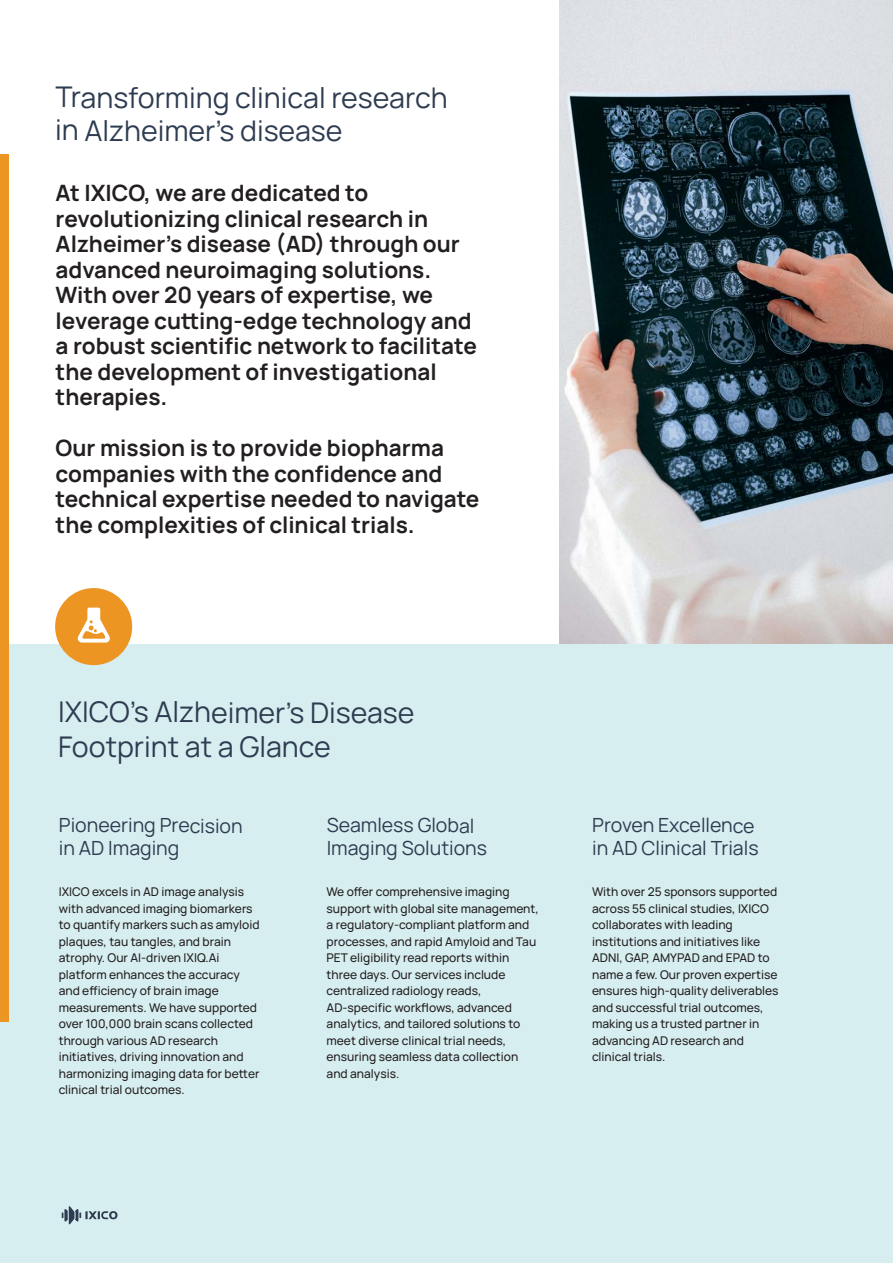
<style>
.page{position:relative;width:893px;height:1263px;background:#fff}
.page>*{position:absolute;margin:0;border:0;box-sizing:border-box;transform-origin:0 0}
.t1{font:28.5px/32.8px "Manrope";letter-spacing:-.005em;color:#2e3c51}
.t2{font:700 22.5px/25.5px "Manrope";color:#231f20}
.t3{font:19.5px/22.5px "Manrope";letter-spacing:-.005em;color:#2e3c51}
.t4{font:500 12px/16.5px "Manrope";color:#231f20}
</style>
<div class="page">
<img style="left:559px;top:0;width:334px;height:644px">
<div style="left:0;top:644px;width:893px;height:619px;background:#d7eef0"></div>
<div style="left:55px;top:588px;width:77px;height:77px;background:#ed9523;border-radius:50%"></div>
<svg style="left:77px;top:608px;width:33px;height:34px"></svg>
<svg style="left:62px;top:1206px;width:55px;height:18px"></svg>
<div style="left:0;top:154px;width:9px;height:868px;background:#ed9523"></div>
<h1 class="t1" style="left:55px;top:80px;width:394px">Transforming clinical research in Alzheimer’s disease</h1>
<p class="t2" style="left:56px;top:179px;width:423px">At IXICO, we are dedicated to revolutionizing clinical research in Alzheimer’s disease (AD) through our advanced neuroimaging solutions.<br>With over 20 years of expertise, we leverage cutting-edge technology and a robust scientific network to facilitate the development of investigational therapies.</p>
<h2 class="t2" style="left:56px;top:434px;width:425px">Our mission is to provide biopharma companies with the confidence and technical expertise needed to navigate the complexities of clinical trials.</h2>
<h1 class="t1" style="left:58px;top:694px;width:358px;line-height:34.3px">IXICO’s Alzheimer’s Disease<br>Footprint at a Glance</h1>
<h3 class="t3" style="left:59px;top:813px;width:185px">Pioneering Precision in AD Imaging</h3>
<p class="t4" style="left:59px;top:883px;width:202px">IXICO excels in AD image analysis with advanced imaging biomarkers to quantify markers such as amyloid plaques, tau tangles, and brain atrophy. Our AI-driven IXIQ.Ai platform enhances the accuracy and efficiency of brain image measurements. We have supported over 100,000 brain scans collected through various AD research initiatives, driving innovation and harmonizing imaging data for better clinical trial outcomes.</p>
<h3 class="t3" style="left:327px;top:813px;width:162px">Seamless Global<br>Imaging Solutions</h3>
<p class="t4" style="left:327px;top:883px;width:214px">We offer comprehensive imaging support with global site management, a regulatory-compliant platform and processes, and rapid Amyloid and Tau PET eligibility read reports within three days. Our services include centralized radiology reads, AD-specific workflows, advanced analytics, and tailored solutions to meet diverse clinical trial needs, ensuring seamless data collection and analysis.</p>
<h3 class="t3" style="left:592px;top:813px;width:168px">Proven Excellence in AD Clinical Trials</h3>
<p class="t4" style="left:592px;top:883px;width:188px">With over 25 sponsors supported across 55 clinical studies, IXICO collaborates with leading institutions and initiatives like<br>ADNI, GAP, AMYPAD and EPAD to name a few. Our proven expertise ensures high-quality deliverables and successful trial outcomes, making us a trusted partner in advancing AD research and clinical trials.</p>
</div>
